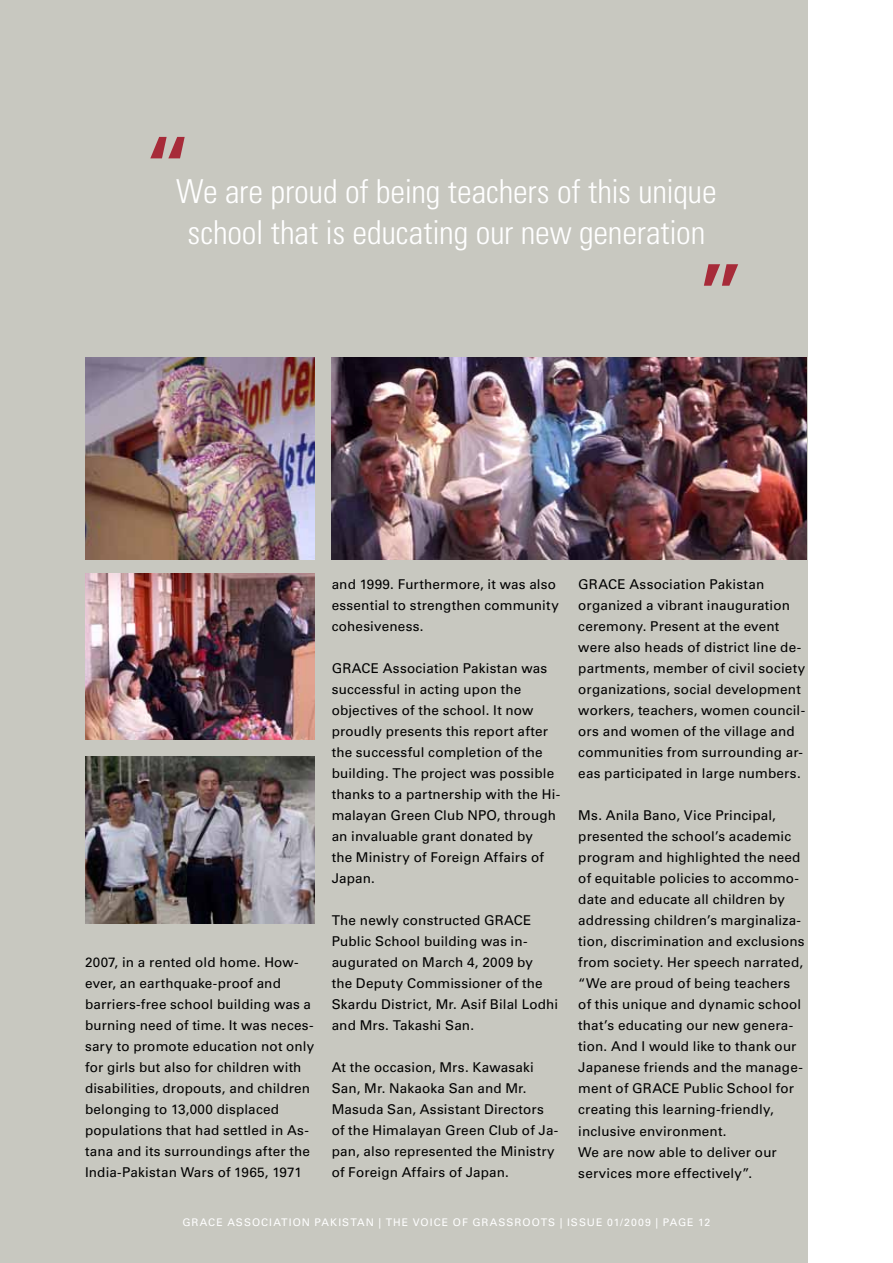
<style>
.page{position:relative;width:893px;height:1263px;background:#fff}
.page>*{position:absolute;margin:0;border:0;box-sizing:border-box;transform-origin:0 0}
.t1{font:condensed 108px "Univers LT Std";color:#a72b39}
.t2{font:300 condensed 33px/40.5px "Univers LT Std";letter-spacing:-.005em;color:#fff;text-align:center}
.t3{font:13.5px/21px "Univers LT Std";letter-spacing:.01em;color:#000}
.t4{font:10.5px "Univers LT Std";letter-spacing:.1em;color:#fff}
</style>
<div class="page">
<div style="left:0;top:0;width:808px;height:1263px;background:#c8c8c0"></div>
<img style="left:85px;top:357px;width:230px;height:203px">
<img style="left:332px;top:357px;width:474px;height:203px">
<img style="left:85px;top:574px;width:230px;height:166px">
<img style="left:85px;top:757px;width:230px;height:166px">
<h1 class="t1" style="left:144px;top:108px;width:49px">“</h1>
<h2 class="t2" style="left:176px;top:171px;width:542px">We are proud of being teachers of this unique school that is educating our new generation</h2>
<h1 class="t1" style="left:745px;top:315px;width:49px;rotate:-180deg">“</h1>
<p class="t3" style="left:85px;top:952px;width:231px">2007, in a rented old home. How&shy;ever, an earthquake-proof and barriers-free school building was a burning need of time. It was neces&shy;sary to promote education not only for girls but also for children with disabilities, dropouts, and children belonging to 13,000 displaced populations that had settled in As&shy;tana and its surroundings after the India-Pakistan Wars of 1965, 1971</p>
<p class="t3" style="left:332px;top:574px;width:229px">and 1999. Furthermore, it was also essential to strengthen community cohesiveness.</p>
<p class="t3" style="left:332px;top:658px;width:230px">GRACE Association Pakistan was successful in acting upon the objectives of the school. It now proudly presents this report after the successful completion of the building. The project was possible thanks to a partnership with the Hi&shy;malayan Green Club NPO, through an invaluable grant donated by<br>the Ministry of Foreign Affairs of<br>Japan.</p>
<p class="t3" style="left:332px;top:910px;width:228px">The newly constructed GRACE<br>Public School building was in&shy;augurated on March 4, 2009 by<br>the Deputy Commissioner of the<br>Skardu District, Mr. Asif Bilal Lodhi and Mrs. Takashi San.</p>
<p class="t3" style="left:332px;top:1057px;width:228px">At the occasion, Mrs. Kawasaki<br>San, Mr. Nakaoka San and Mr.<br>Masuda San, Assistant Directors of the Himalayan Green Club of Ja&shy;pan, also represented the Ministry of Foreign Affairs of Japan.</p>
<p class="t3" style="left:578px;top:574px;width:229px">GRACE Association Pakistan organized a vibrant inauguration ceremony. Present at the event were also heads of district line de&shy;partments, member of civil society organizations, social development workers, teachers, women council&shy;ors and women of the village and communities from surrounding ar&shy;eas participated in large numbers.</p>
<p class="t3" style="left:578px;top:805px;width:228px">Ms. Anila Bano, Vice Principal, presented the school’s academic program and highlighted the need of equitable policies to accommo&shy;date and educate all children by addressing children’s marginaliza&shy;tion, discrimination and exclusions from society. Her speech narrated, “We are proud of being teachers of this unique and dynamic school that’s educating our new genera&shy;tion. And I would like to thank our<br>Japanese friends and the manage&shy;ment of GRACE Public School for creating this learning-friendly, inclusive environment.<br>We are now able to deliver our services more effectively”.</p>
<p class="t4" style="left:182px;top:1216px;width:529px">GRACE ASSOCIATION PAKISTAN | THE VOICE OF GRASSROOTS | ISSUE 01/2009 | PAGE 12</p>
</div>
